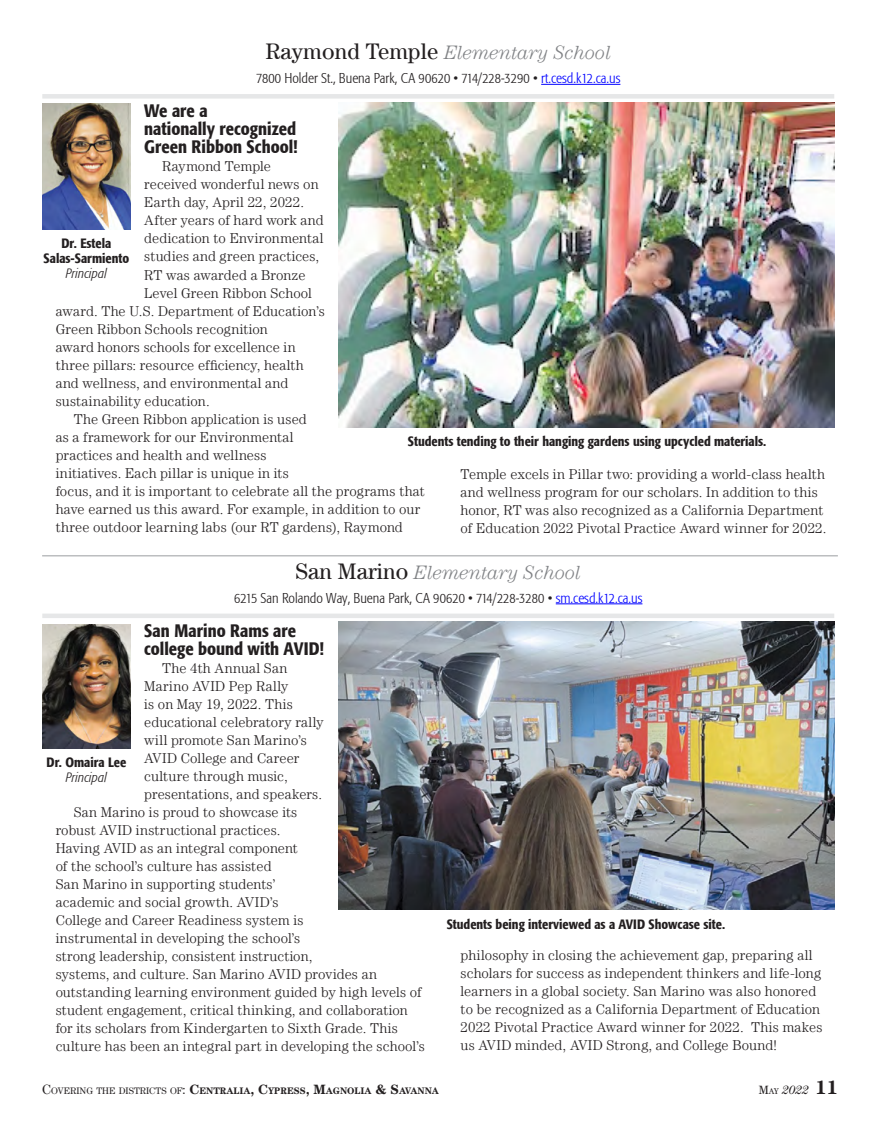
<style>
.page{position:relative;width:878px;height:1121px;background:#fff}
.page>*{position:absolute;margin:0;border:0;box-sizing:border-box;transform-origin:0 0}
.t1{font:italic 300 19.5px "Century LT";letter-spacing:-.005em;color:#808285}
.t2{font:500 condensed 18px/18px "Formata";color:#231f20}
.t3{font:300 14.25px/18px "Century LT";letter-spacing:.01em;color:#231f20}
.t4{font:300 condensed 14.25px "Formata";color:#231f20}
.t5{font:300 14.25px "Century LT";letter-spacing:.03em;color:#231f20}
.t6{font:500 condensed 13.5px/15px "Formata";color:#231f20;text-align:center}
.t7{font:italic 300 condensed 13.5px "Formata";letter-spacing:.005em;color:#231f20}
.t8{font:italic 12px "Century LT";color:#231f20}
.t9{font:700 9.45px "Century LT";color:#231f20}
.s1{font-weight:400;font-style:normal;font-size:22.5px;color:#231f20}
.s2{color:#00f}
.s3{font-weight:400;font-size:13.5px}
.s4{font-weight:400}
.s5{font-size:13.5px}
.s6{font-style:normal}
.s7{font-style:normal;font-size:8.4px}
.s8{font-weight:700;font-style:normal;font-size:19.5px}
</style>
<div class="page">
<div style="left:42px;top:613px;width:792px;height:5px;background:#e6e7e8"></div>
<hr style="left:555px;top:603px;width:87px;height:1px;background:#00f">
<img style="left:42px;top:624px;width:89px;height:124px">
<img style="left:338px;top:622px;width:496px;height:288px">
<div style="left:42px;top:94px;width:792px;height:5px;background:#e6e7e8"></div>
<hr style="left:541px;top:84px;width:79px;height:1px;background:#00f">
<img style="left:42px;top:104px;width:89px;height:126px">
<img style="left:339px;top:103px;width:495px;height:325px">
<hr style="left:42px;top:555px;width:795px;height:1px;background:#bcbec0">
<h1 class="t1" style="left:265px;top:42px;width:347px"><span class="s1">Raymond Temple</span> Elementary School</h1>
<p class="t4" style="left:256px;top:70px;width:366px">7800 Holder St., Buena Park, CA 90620 • 714/228-3290 • <span class="s2">rt.cesd.k12.ca.us</span></p>
<p class="t2" style="left:144px;top:102px;width:155px">We are a<br>nationally recognized<br>Green Ribbon School!</p>
<p class="t3" style="left:162px;top:157px;width:110px">Raymond Temple</p>
<p class="t3" style="left:144px;top:175px;width:176px">received wonderful news on</p>
<p class="t3" style="left:144px;top:193px;width:161px">Earth day, April 22, 2022.</p>
<p class="t3" style="left:144px;top:211px;width:181px">After years of hard work and</p>
<p class="t3" style="left:144px;top:229px;width:181px">dedication to Environmental</p>
<p class="t3" style="left:144px;top:247px;width:177px">studies and green practices,</p>
<p class="t3" style="left:144px;top:265px;width:163px">RT was awarded a Bronze</p>
<p class="t3" style="left:144px;top:283px;width:169px">Level Green Ribbon School</p>
<p class="t3" style="left:56px;top:301px;width:271px">award. The U.S. Department of Education’s</p>
<p class="t3" style="left:56px;top:319px;width:214px">Green Ribbon Schools recognition</p>
<p class="t3" style="left:56px;top:337px;width:241px">award honors schools for excellence in</p>
<p class="t3" style="left:56px;top:355px;width:249px">three pillars: resource efficiency, health</p>
<p class="t3" style="left:56px;top:373px;width:234px">and wellness, and environmental and</p>
<p class="t3" style="left:56px;top:391px;width:155px">sustainability education.</p>
<p class="t3" style="left:74px;top:409px;width:235px">The Green Ribbon application is used</p>
<p class="t3" style="left:56px;top:427px;width:239px">as a framework for our Environmental</p>
<p class="t3" style="left:56px;top:445px;width:212px">practices and health and wellness</p>
<p class="t3" style="left:56px;top:463px;width:235px">initiatives. Each pillar is unique in its</p>
<p class="t3" style="left:56px;top:481px;width:370px">focus, and it is important to celebrate all the programs that</p>
<p class="t3" style="left:56px;top:499px;width:366px">have earned us this award. For example, in addition to our</p>
<p class="t3" style="left:56px;top:517px;width:349px">three outdoor learning labs (our RT gardens), Raymond</p>
<p class="t6" style="left:44px;top:235px;width:87px">Dr. Estela<br>Salas-Sarmiento</p>
<p class="t7" style="left:66px;top:265px;width:42px">Principal</p>
<p class="t6" style="left:408px;top:434px;width:360px">Students tending to their hanging gardens using upcycled materials.</p>
<p class="t3" style="left:460px;top:464px;width:367px">Temple excels in Pillar two: providing a world-class health and wellness program for our scholars. In addition to this honor, RT was also recognized as a California Department of Education 2022 Pivotal Practice Award winner for 2022.</p>
<h1 class="t1" style="left:295px;top:561px;width:287px"><span class="s1">San Marino</span> Elementary School</h1>
<p class="t4" style="left:234px;top:589px;width:410px">6215 San Rolando Way, Buena Park, CA 90620 • 714/228-3280 • <span class="s2">sm.cesd.k12.ca.us</span></p>
<p class="t2" style="left:144px;top:621px;width:181px">San Marino Rams are college bound with AVID!</p>
<p class="t3" style="left:162px;top:659px;width:127px">The 4th Annual San</p>
<p class="t5" style="left:144px;top:678px;width:146px">Marino AVID Pep Rally</p>
<p class="t3" style="left:144px;top:695px;width:150px">is on May 19, 2022. This</p>
<p class="t3" style="left:144px;top:713px;width:181px">educational celebratory rally</p>
<p class="t3" style="left:144px;top:731px;width:164px">will promote San Marino’s</p>
<p class="t3" style="left:144px;top:749px;width:157px">AVID College and Career</p>
<p class="t3" style="left:144px;top:767px;width:145px">culture through music,</p>
<p class="t3" style="left:144px;top:785px;width:179px">presentations, and speakers.</p>
<p class="t3" style="left:74px;top:803px;width:225px">San Marino is proud to showcase its</p>
<p class="t3" style="left:56px;top:821px;width:226px">robust AVID instructional practices.</p>
<p class="t3" style="left:56px;top:839px;width:244px">Having AVID as an integral component</p>
<p class="t3" style="left:56px;top:857px;width:217px">of the school’s culture has assisted</p>
<p class="t3" style="left:56px;top:875px;width:221px">San Marino in supporting students’</p>
<p class="t3" style="left:56px;top:893px;width:224px">academic and social growth. AVID’s</p>
<p class="t3" style="left:56px;top:911px;width:249px">College and Career Readiness system is</p>
<p class="t3" style="left:56px;top:929px;width:246px">instrumental in developing the school’s</p>
<p class="t3" style="left:56px;top:947px;width:258px">strong leadership, consistent instruction,</p>
<p class="t3" style="left:56px;top:965px;width:323px">systems, and culture. San Marino AVID provides an</p>
<p class="t3" style="left:56px;top:983px;width:367px">outstanding learning environment guided by high levels of</p>
<p class="t3" style="left:56px;top:1001px;width:353px">student engagement, critical thinking, and collaboration</p>
<p class="t3" style="left:56px;top:1019px;width:344px">for its scholars from Kindergarten to Sixth Grade. This</p>
<p class="t3" style="left:56px;top:1037px;width:370px">culture has been an integral part in developing the school’s</p>
<p class="t6" style="left:47px;top:755px;width:81px">Dr. Omaira Lee</p>
<p class="t7" style="left:66px;top:770px;width:42px">Principal</p>
<p class="t6" style="left:447px;top:916px;width:280px">Students being interviewed as a AVID Showcase site.</p>
<p class="t3" style="left:460px;top:946px;width:363px">philosophy in closing the achievement gap, preparing all scholars for success as independent thinkers and life-long learners in a global society. San Marino was also honored to be recognized as a California Department of Education 2022 Pivotal Practice Award winner for 2022. This makes us AVID minded, AVID Strong, and College Bound!</p>
<p class="t9" style="left:42px;top:1085px;width:398px"><span class="s3">C</span><span class="s4">OVERING THE DISTRICTS OF</span><span class="s3">:</span> <span class="s5">C</span>ENTRALIA<span class="s5">, C</span>YPRESS<span class="s5">, M</span>AGNOLIA <span class="s5">&amp; S</span>AVANNA</p>
<p class="t8" style="left:759px;top:1083px;width:80px"><span class="s6">M</span><span class="s7">AY</span> 2022 <span class="s8">11</span></p>
</div>
